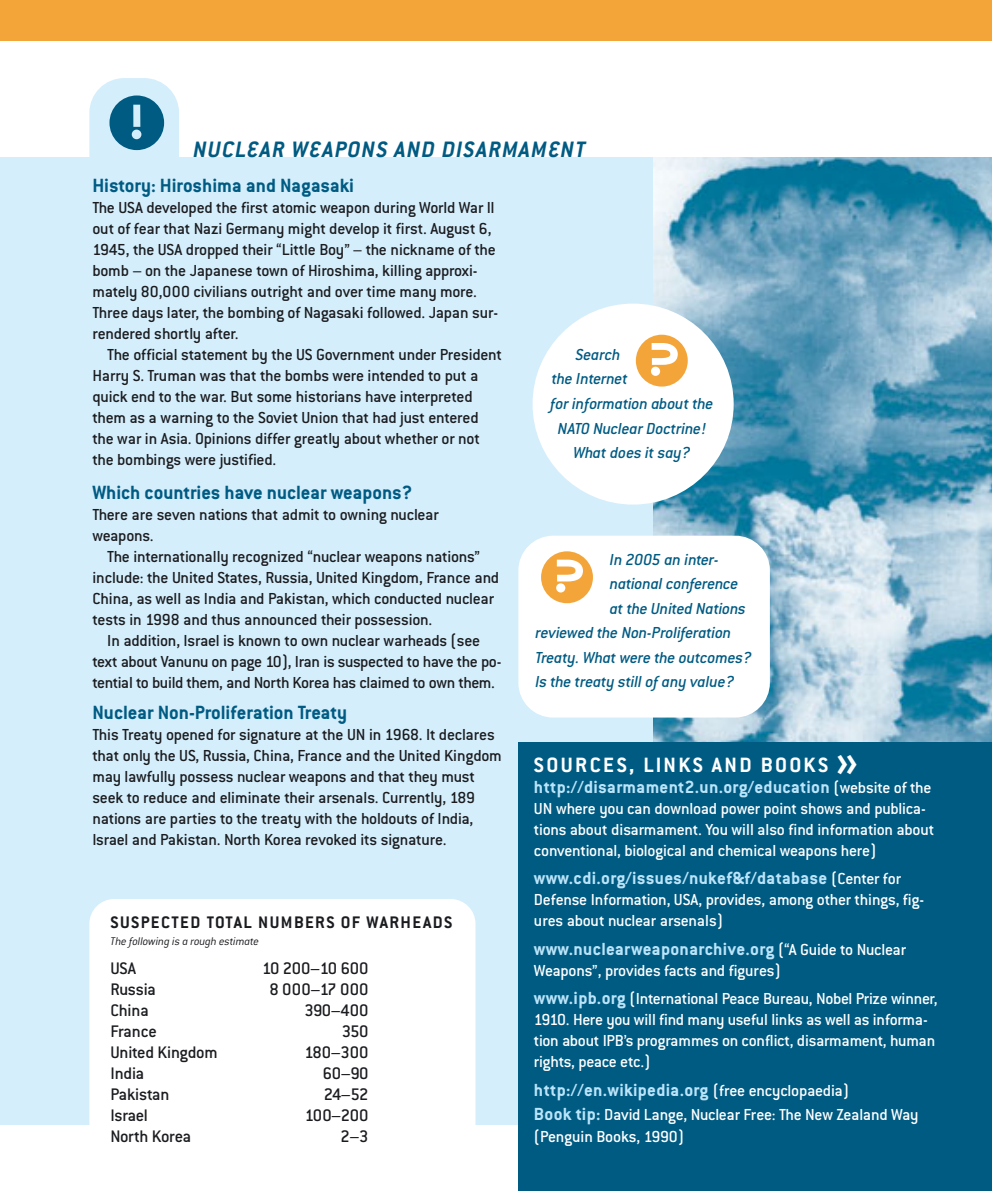
<style>
.page{position:relative;width:993px;height:1191px;background:#fff}
.page>*{position:absolute;margin:0;border:0;box-sizing:border-box;transform-origin:0 0}
.t1{font:70px "Ha Manga Irregular LL";color:#005b83}
.t2{font:66.5px "Ha Manga Irregular LL";color:#f4a53a}
.t3{font:italic 700 24.5px "Conduit ITC";letter-spacing:.05em;color:#005b83}
.t4{font:700 22.75px "Conduit ITC";letter-spacing:.1em;color:#fff}
.t5{font:700 21px "Conduit ITC";color:#005b83}
.t6{font:700 19.25px "Conduit ITC";letter-spacing:.015em;color:#bae4f9}
.t7{font:500 18.38px "Conduit ITC";letter-spacing:-.02em;color:#1b1c20}
.t8{font:700 18.38px "Conduit ITC";letter-spacing:.075em;color:#1b1c20}
.t9{font:500 17.5px/21px "Conduit ITC";letter-spacing:-.015em;color:#1b1c20}
.t10{font:500 17.5px/21px "Conduit ITC";letter-spacing:-.015em;color:#fff}
.t11{font:italic 500 17.5px "Conduit ITC";letter-spacing:-.015em;color:#005b83}
.t12{font:italic 300 12.25px "Conduit ITC";letter-spacing:-.01em;color:#1b1c20}
.s1{font-family:"Ha Manga Irregular LL";font-weight:400;font-size:38.5px}
.s2{font-weight:500;font-size:17.5px;color:#fff}
.s3{font-weight:700;font-size:19.25px;color:#bae4f9}
</style>
<div class="page">
<div style="left:0;top:157px;width:990px;height:967px;background:#d4eefb"></div>
<div style="left:0;top:1px;width:990px;height:40px;background:#f4a53a"></div>
<img style="left:653px;top:157px;width:337px;height:585px">
<div style="left:89px;top:899px;width:386px;height:260px;background:#fff;border-radius:25px"></div>
<div style="left:518px;top:742px;width:472px;height:449px;background:#005b83"></div>
<div style="left:89px;top:78px;width:90px;height:169px;background:#d4eefb;border-radius:35px"></div>
<div style="left:532px;top:303px;width:201px;height:201px;background:#fff;border-radius:50%"></div>
<div style="left:518px;top:535px;width:251px;height:182px;background:#fff;border-radius:35px"></div>
<h1 class="t1" style="left:104px;top:85px;width:66px">!</h1>
<h3 class="t3" style="left:193px;top:141px;width:393px">NUCLEAR WEAPONS AND DISARMAMENT</h3>
<p class="t5" style="left:92px;top:178px;width:263px">History: Hiroshima and Nagasaki</p>
<p class="t9" style="left:92px;top:199px;width:407px">The USA developed the first atomic weapon during World War II out of fear that Nazi Germany might develop it first. August 6, 1945, the USA dropped their “Little Boy” – the nickname of the bomb – on the Japanese town of Hiroshima, killing approxi&shy;mately 80,000 civilians outright and over time many more.<br>Three days later, the bombing of Nagasaki followed. Japan sur&shy;rendered shortly after.</p>
<p class="t9" style="left:92px;top:346px;width:411px;text-indent:15px">The official statement by the US Government under President Harry S. Truman was that the bombs were intended to put a quick end to the war. But some historians have interpreted them as a warning to the Soviet Union that had just entered the war in Asia. Opinions differ greatly about whether or not the bombings were justified.</p>
<p class="t5" style="left:92px;top:485px;width:321px">Which countries have nuclear weapons?</p>
<p class="t9" style="left:92px;top:506px;width:347px">There are seven nations that admit to owning nuclear weapons.</p>
<p class="t9" style="left:92px;top:548px;width:408px;text-indent:15px">The internationally recognized “nuclear weapons nations” include: the United States, Russia, United Kingdom, France and China, as well as India and Pakistan, which conducted nuclear tests in 1998 and thus announced their possession.</p>
<p class="t9" style="left:92px;top:632px;width:410px;text-align:center">In addition, Israel is known to own nuclear warheads (see<br>text about Vanunu on page 10), Iran is suspected to have the po&shy;tential to build them, and North Korea has claimed to own them.</p>
<p class="t5" style="left:92px;top:705px;width:256px">Nuclear Non-Proliferation Treaty</p>
<p class="t9" style="left:92px;top:726px;width:411px">This Treaty opened for signature at the UN in 1968. It declares that only the US, Russia, China, France and the United Kingdom may lawfully possess nuclear weapons and that they must seek to reduce and eliminate their arsenals. Currently, 189 nations are parties to the treaty with the holdouts of India, Israel and Pakistan. North Korea revoked its signature.</p>
<h2 class="t2" style="left:630px;top:324px;width:63px">?</h2>
<p class="t11" style="left:575px;top:348px;width:46px">Search</p>
<p class="t11" style="left:551px;top:373px;width:77px">the Internet</p>
<p class="t11" style="left:550px;top:397px;width:164px">for information about the</p>
<p class="t11" style="left:557px;top:422px;width:149px">NATO Nuclear Doctrine!</p>
<p class="t11" style="left:573px;top:446px;width:119px">What does it say?</p>
<h2 class="t2" style="left:535px;top:541px;width:63px">?</h2>
<p class="t11" style="left:609px;top:553px;width:111px">In 2005 an inter-</p>
<p class="t11" style="left:609px;top:577px;width:130px">national conference</p>
<p class="t11" style="left:609px;top:602px;width:138px">at the United Nations</p>
<p class="t11" style="left:535px;top:626px;width:197px">reviewed the Non-Proliferation</p>
<p class="t11" style="left:535px;top:651px;width:218px">Treaty. What were the outcomes?</p>
<p class="t11" style="left:535px;top:675px;width:200px">Is the treaty still of any value?</p>
<h3 class="t4" style="left:533px;top:757px;width:329px">SOURCES, LINKS AND BOOKS <span class="s1">»</span></h3>
<p class="t6" style="left:533px;top:780px;width:399px">http://disarmament2.un.org/education <span class="s2">(website of the</span></p>
<p class="t10" style="left:533px;top:799px;width:402px">UN where you can download power point shows and publica&shy;tions about disarmament. You will also find information about conventional, biological and chemical weapons here)</p>
<p class="t6" style="left:533px;top:871px;width:368px">www.cdi.org/issues/nukef&amp;f/database <span class="s2">(Center for</span></p>
<p class="t10" style="left:533px;top:891px;width:391px">Defense Information, USA, provides, among other things, fig&shy;ures about nuclear arsenals)</p>
<p class="t6" style="left:533px;top:942px;width:373px">www.nuclearweaponarchive.org <span class="s2">(“A Guide to Nuclear</span></p>
<p class="t10" style="left:533px;top:957px;width:405px;line-height:28.5px">Weapons”, provides facts and figures)<br><span class="s3">www.ipb.org</span> (International Peace Bureau, Nobel Prize winner,</p>
<p class="t10" style="left:533px;top:1011px;width:403px">1910. Here you will find many useful links as well as informa&shy;tion about IPB’s programmes on conflict, disarmament, human rights, peace etc.)</p>
<p class="t6" style="left:533px;top:1083px;width:316px">http://en.wikipedia.org <span class="s2">(free encyclopaedia)</span></p>
<p class="t10" style="left:533px;top:1105px;width:386px;line-height:22.1px"><span class="s3">Book tip:</span> David Lange, Nuclear Free: The New Zealand Way (Penguin Books, 1990)</p>
<p class="t8" style="left:110px;top:916px;width:343px">SUSPECTED TOTAL NUMBERS OF WARHEADS</p>
<p class="t12" style="left:110px;top:936px;width:150px">The following is a rough estimate</p>
<p class="t7" style="left:110px;top:962px;width:27px">USA</p>
<p class="t7" style="left:262px;top:962px;width:108px">10 200–10 600</p>
<p class="t7" style="left:110px;top:983px;width:47px">Russia</p>
<p class="t7" style="left:269px;top:983px;width:101px">8 000–17 000</p>
<p class="t7" style="left:110px;top:1004px;width:40px">China</p>
<p class="t7" style="left:304px;top:1004px;width:66px">390–400</p>
<p class="t7" style="left:110px;top:1025px;width:48px">France</p>
<p class="t7" style="left:342px;top:1025px;width:28px">350</p>
<p class="t7" style="left:110px;top:1046px;width:109px">United Kingdom</p>
<p class="t7" style="left:304px;top:1046px;width:66px">180–300</p>
<p class="t7" style="left:110px;top:1067px;width:35px">India</p>
<p class="t7" style="left:323px;top:1067px;width:47px">60–90</p>
<p class="t7" style="left:110px;top:1088px;width:61px">Pakistan</p>
<p class="t7" style="left:324px;top:1088px;width:46px">24–52</p>
<p class="t7" style="left:110px;top:1109px;width:39px">Israel</p>
<p class="t7" style="left:304px;top:1109px;width:65px">100–200</p>
<p class="t7" style="left:110px;top:1130px;width:82px">North Korea</p>
<p class="t7" style="left:340px;top:1130px;width:29px">2–3</p>
</div>
